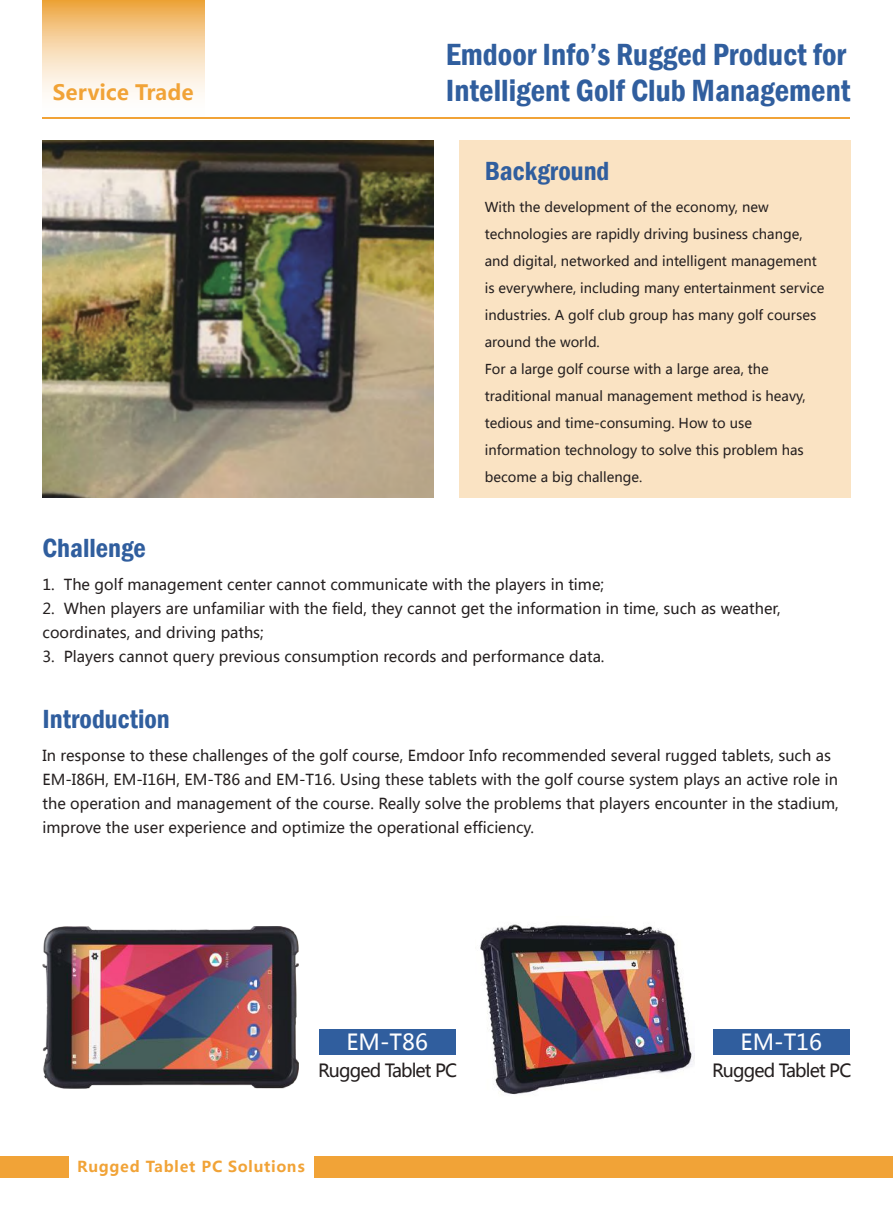
<style>
.page{position:relative;width:893px;height:1212px;background:#fff}
.page>*{position:absolute;margin:0;border:0;box-sizing:border-box;transform-origin:0 0}
.t1{font:600 condensed 31.5px "Franklin Gothic";color:#305e9e}
.t2{font:600 condensed 27px "Franklin Gothic";color:#305e9e}
.t3{font:22.05px "Microsoft Ya Hei";color:#fff}
.t4{font:700 21px "Microsoft Ya Hei";color:#f1a337}
.t5{font:18px "Microsoft Ya Hei";letter-spacing:-.05em;color:#241f1f}
.t6{font:15px/24px "Microsoft Ya Hei";color:#241f1f}
.t7{font:700 15px "Microsoft Ya Hei";letter-spacing:.05em;color:#f1a337}
.t8{font:13.5px/27px "Microsoft Ya Hei";color:#241f1f}
</style>
<div class="page">
<div style="left:713px;top:1029px;width:136px;height:25px;background:#305e9e"></div>
<div style="left:319px;top:1029px;width:136px;height:25px;background:#305e9e"></div>
<svg style="left:43px;top:0;width:161px;height:95px"></svg>
<hr style="left:43px;top:117px;width:807px;height:2px;background:#f1a337">
<img style="left:43px;top:140px;width:391px;height:357px">
<div style="left:459px;top:140px;width:391px;height:357px;background:#fae3c3"></div>
<div style="left:315px;top:1157px;width:578px;height:21px;background:#f1a337"></div>
<div style="left:0;top:1157px;width:68px;height:21px;background:#f1a337"></div>
<img style="left:43px;top:926px;width:255px;height:162px">
<img style="left:480px;top:923px;width:215px;height:172px">
<h1 class="t1" style="left:446px;top:33px;width:402px">Emdoor Info’s Rugged Product for</h1>
<h3 class="t4" style="left:53px;top:78px;width:142px">Service Trade</h3>
<h1 class="t1" style="left:446px;top:69px;width:406px">Intelligent Golf Club Management</h1>
<h2 class="t2" style="left:485px;top:153px;width:126px">Background</h2>
<p class="t8" style="left:485px;top:193px;width:341px">With the development of the economy, new technologies are rapidly driving business change, and digital, networked and intelligent management is everywhere, including many entertainment service industries. A golf club group has many golf courses around the world.<br>For a large golf course with a large area, the traditional manual management method is heavy, tedious and time-consuming. How to use information technology to solve this problem has become a big challenge.</p>
<h2 class="t2" style="left:43px;top:530px;width:105px">Challenge</h2>
<p class="t6" style="left:43px;top:572px;width:563px">1. The golf management center cannot communicate with the players in time;</p>
<p class="t6" style="left:43px;top:596px;width:740px">2. When players are unfamiliar with the field, they cannot get the information in time, such as weather, coordinates, and driving paths;</p>
<p class="t6" style="left:43px;top:644px;width:564px">3. Players cannot query previous consumption records and performance data.</p>
<h2 class="t2" style="left:43px;top:701px;width:129px">Introduction</h2>
<p class="t6" style="left:43px;top:743px;width:798px">In response to these challenges of the golf course, Emdoor Info recommended several rugged tablets, such as EM-I86H, EM-I16H, EM-T86 and EM-T16. Using these tablets with the golf course system plays an active role in the operation and management of the course. Really solve the problems that players encounter in the stadium, improve the user experience and optimize the operational efficiency.</p>
<h3 class="t3" style="left:347px;top:1027px;width:83px">EM-T86</h3>
<p class="t5" style="left:318px;top:1058px;width:141px">Rugged Tablet PC</p>
<p class="t7" style="left:77px;top:1156px;width:229px">Rugged Tablet PC Solutions</p>
<h3 class="t3" style="left:741px;top:1027px;width:83px">EM-T16</h3>
<p class="t5" style="left:712px;top:1058px;width:141px">Rugged Tablet PC</p>
</div>
